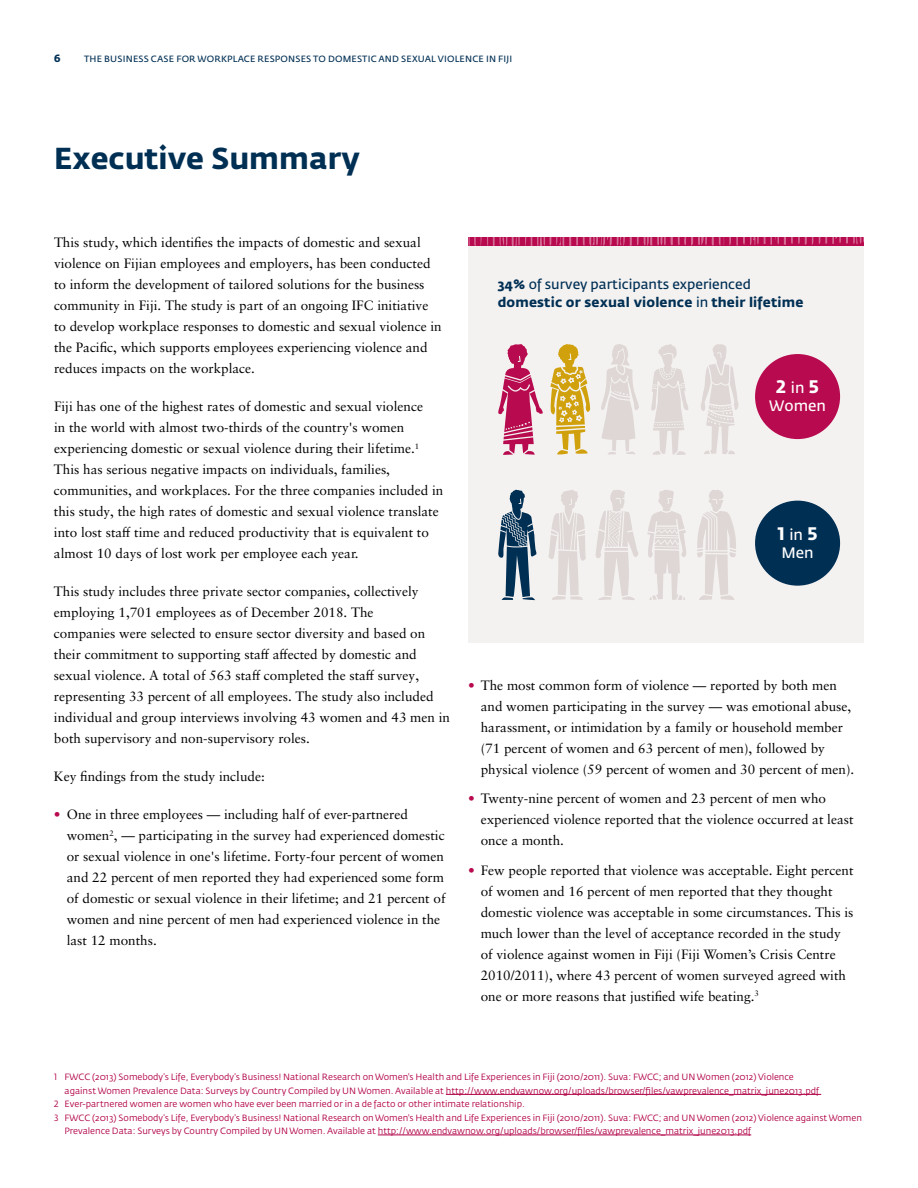
<style>
.page{position:relative;width:918px;height:1188px;background:#fff}
.page>*{position:absolute;margin:0;border:0;box-sizing:border-box;transform-origin:0 0}
.t1{font:700 30px "Fedra Sans Pro";color:#002f54}
.t2{font:700 18px "Fedra Sans Pro";color:#fff}
.t3{font:15px "Fedra Sans Pro";color:#fff}
.t4{font:13.5px/21px "Sabon LT Pro";color:#000}
.t5{font:700 13.5px/18px "Fedra Sans Pro";letter-spacing:.01em;color:#002f54}
.t6{font:700 10.5px "Fedra Sans Pro";color:#002f54}
.t7{font:9px "Fedra Sans Pro";color:#b10146}
.t8{font:9px "Fedra Sans Pro";letter-spacing:.02em;color:#002f54}
.s1{color:#b80a4e}
.s2{font-weight:400}
.s3{font-weight:400;font-size:15px}
</style>
<div class="page">
<hr style="left:446px;top:1094px;width:375px;height:1px;background:#b10146">
<hr style="left:378px;top:1135px;width:373px;height:1px;background:#b10146">
<div style="left:468px;top:246px;width:395px;height:397px;background:#f4f2f1"></div>
<svg style="left:498px;top:489px;width:39px;height:111px"></svg>
<svg style="left:601px;top:344px;width:38px;height:110px"></svg>
<svg style="left:548px;top:490px;width:38px;height:110px"></svg>
<svg style="left:647px;top:490px;width:39px;height:110px"></svg>
<svg style="left:697px;top:490px;width:39px;height:110px"></svg>
<svg style="left:595px;top:490px;width:43px;height:110px"></svg>
<svg style="left:550px;top:344px;width:40px;height:111px"></svg>
<svg style="left:651px;top:344px;width:37px;height:111px"></svg>
<svg style="left:701px;top:344px;width:38px;height:110px"></svg>
<svg style="left:498px;top:344px;width:45px;height:111px"></svg>
<div style="left:755px;top:354px;width:85px;height:85px;background:#b80a4e;border-radius:50%"></div>
<div style="left:755px;top:501px;width:85px;height:85px;background:#002f54;border-radius:50%"></div>
<svg style="left:468px;top:237px;width:395px;height:9px;background:#be225f"></svg>
<p class="t6" style="left:54px;top:52px;width:8px">6</p>
<p class="t8" style="left:84px;top:53px;width:430px">THE BUSINESS CASE FOR WORKPLACE RESPONSES TO DOMESTIC AND SEXUAL VIOLENCE IN FIJI</p>
<h1 class="t1" style="left:54px;top:140px;width:308px">Executive Summary</h1>
<p class="t4" style="left:54px;top:232px;width:389px">This study, which identifies the impacts of domestic and sexual violence on Fijian employees and employers, has been conducted to inform the development of tailored solutions for the business community in Fiji. The study is part of an ongoing IFC initiative to develop workplace responses to domestic and sexual violence in the Pacific, which supports employees experiencing violence and reduces impacts on the workplace.</p>
<p class="t4" style="left:54px;top:396px;width:391px">Fiji has one of the highest rates of domestic and sexual violence<br>in the world with almost two-thirds of the country's women experiencing domestic or sexual violence during their lifetime.<sup>1<br></sup>This has serious negative impacts on individuals, families, communities, and workplaces. For the three companies included in this study, the high rates of domestic and sexual violence translate into lost staff time and reduced productivity that is equivalent to almost 10 days of lost work per employee each year.</p>
<p class="t4" style="left:54px;top:581px;width:398px">This study includes three private sector companies, collectively employing 1,701 employees as of December 2018. The<br>companies were selected to ensure sector diversity and based on their commitment to supporting staff affected by domestic and sexual violence. A total of 563 staff completed the staff survey, representing 33 percent of all employees. The study also included individual and group interviews involving 43 women and 43 men in both supervisory and non-supervisory roles.</p>
<p class="t4" style="left:54px;top:766px;width:212px">Key findings from the study include:</p>
<p class="t4" style="left:67px;top:804px;width:380px;text-indent:-13px"><span class="s1">•</span> One in three employees — including half of ever-partnered women<sup>2</sup>, — participating in the survey had experienced domestic or sexual violence in one's lifetime. Forty-four percent of women and 22 percent of men reported they had experienced some form of domestic or sexual violence in their lifetime; and 21 percent of women and nine percent of men had experienced violence in the last 12 months.</p>
<p class="t5" style="left:498px;top:275px;width:307px">34% <span class="s2">of survey participants experienced </span>domestic or sexual violence <span class="s2">in</span> their lifetime</p>
<h2 class="t2" style="left:776px;top:376px;width:44px">2<span class="s3">in</span>5</h2>
<p class="t3" style="left:769px;top:397px;width:58px">Women</p>
<h2 class="t2" style="left:778px;top:523px;width:41px">1<span class="s3">in</span>5</h2>
<p class="t3" style="left:781px;top:543px;width:34px">Men</p>
<p class="t4" style="left:481px;top:674px;width:375px;text-indent:-13px"><span class="s1">•</span> The most common form of violence — reported by both men and women participating in the survey — was emotional abuse, harassment, or intimidation by a family or household member (71 percent of women and 63 percent of men), followed by physical violence (59 percent of women and 30 percent of men).</p>
<p class="t4" style="left:481px;top:788px;width:374px;text-indent:-13px"><span class="s1">•</span> Twenty-nine percent of women and 23 percent of men who experienced violence reported that the violence occurred at least once a month.</p>
<p class="t4" style="left:481px;top:859px;width:374px;text-indent:-13px"><span class="s1">•</span> Few people reported that violence was acceptable. Eight percent of women and 16 percent of men reported that they thought domestic violence was acceptable in some circumstances. This is much lower than the level of acceptance recorded in the study of violence against women in Fiji (Fiji Women’s Crisis Centre 2010/2011), where 43 percent of women surveyed agreed with one or more reasons that justified wife beating.<sup>3</sup></p>
<p class="t7" style="left:54px;top:1071px;width:741px">1 FWCC (2013) Somebody’s Life, Everybody’s Business! National Research on Women's Health and Life Experiences in Fiji (2010/2011). Suva: FWCC; and UN Women (2012) Violence</p>
<p class="t7" style="left:65px;top:1085px;width:756px">against Women Prevalence Data: Surveys by Country Compiled by UN Women. Available at http://www.endvawnow.org/uploads/browser/files/vawprevalence_matrix_june2013.pdf</p>
<p class="t7" style="left:54px;top:1098px;width:472px">2 Ever-partnered women are women who have ever been married or in a de facto or other intimate relationship.</p>
<p class="t7" style="left:54px;top:1112px;width:809px">3 FWCC (2013) Somebody’s Life, Everybody’s Business! National Research on Women's Health and Life Experiences in Fiji (2010/2011). Suva: FWCC; and UN Women (2012) Violence against Women</p>
<p class="t7" style="left:65px;top:1125px;width:688px">Prevalence Data: Surveys by Country Compiled by UN Women. Available at http://www.endvawnow.org/uploads/browser/files/vawprevalence_matrix_june2013.pdf</p>
</div>
